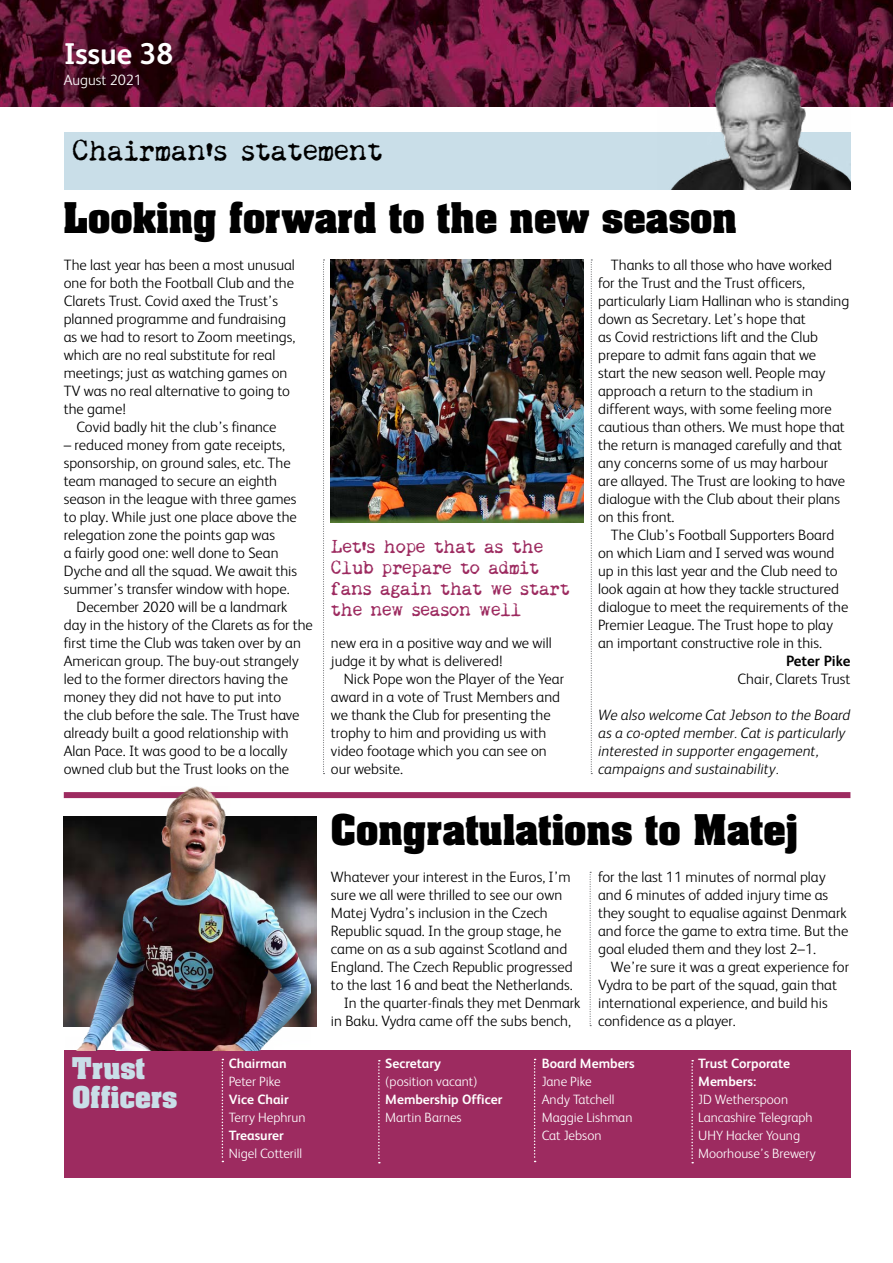
<style>
.page{position:relative;width:893px;height:1263px;background:#fff}
.page>*{position:absolute;margin:0;border:0;box-sizing:border-box;transform-origin:0 0}
.Headline_basic{font:700 36px "Aachen LT";color:#000}
.t1{font:30px "Remington Noiseless";color:#000}
.t2{font:700 30px "FS Albert";color:#fff}
.Basic_Body_text{font:700 25.5px/28.5px "Aachen LT";color:#c9dee8}
.t3{font:19.35px/21px "Remington Noiseless";letter-spacing:-.01em;color:#9d2b60}
.Basic_Body_text-2{font:300 15px/18px "FS Albert";color:#000}
.Body_text_f_o{font:300 15px/18px "FS Albert";color:#000}
.Body_text_f_o-2{font:italic 300 15px/18px "FS Albert";color:#000}
.Byline_end_story{font:300 15px "FS Albert";color:#000}
.t4{font:300 15px "FS Albert";color:#fff}
.Byline_end_story-2{font:700 15px "FS Albert";letter-spacing:-.005em;color:#000}
.Basic_Body_text-3{font:300 13.5px "FS Albert";color:#fff}
.Basic_Body_text-4{font:700 13.5px/18px "FS Albert";color:#fff}
</style>
<div class="page">
<div style="left:64px;top:132px;width:786px;height:57px;background:#c9dee8"></div>
<div style="left:64px;top:792px;width:786px;height:6px;background:#9d2b60"></div>
<img style="left:0;top:0;width:893px;height:106px">
<img style="left:657px;top:55px;width:193px;height:134px">
<div style="left:64px;top:1050px;width:786px;height:128px;background:#9d2b60"></div>
<svg style="left:222px;top:1059px;width:1px;height:103px"></svg>
<svg style="left:378px;top:1060px;width:2px;height:103px"></svg>
<svg style="left:534px;top:1059px;width:2px;height:103px"></svg>
<svg style="left:691px;top:1060px;width:2px;height:103px"></svg>
<img style="left:331px;top:259px;width:252px;height:263px">
<img style="left:64px;top:816px;width:252px;height:210px">
<img style="left:65px;top:786px;width:245px;height:264px">
<svg style="left:323px;top:259px;width:2px;height:515px"></svg>
<svg style="left:591px;top:259px;width:1px;height:515px"></svg>
<svg style="left:590px;top:872px;width:1px;height:154px"></svg>
<p class="t2" style="left:64px;top:36px;width:111px">Issue 38</p>
<p class="t4" style="left:64px;top:71px;width:80px">August 2021</p>
<p class="t1" style="left:72px;top:137px;width:312px">Chairman’s statement</p>
<p class="Headline_basic" style="left:64px;top:192px;width:675px">Looking forward to the new season</p>
<p class="Body_text_f_o" style="left:64px;top:256px;width:233px">The last year has been a most unusual one for both the Football Club and the Clarets Trust. Covid axed the Trust’s planned programme and fundraising as we had to resort to Zoom meetings, which are no real substitute for real meetings; just as watching games on TV was no real alternative to going to the game!</p>
<p class="Basic_Body_text-2" style="left:77px;top:418px;width:202px">Covid badly hit the club’s finance</p>
<p class="Basic_Body_text-2" style="left:64px;top:436px;width:235px">– reduced money from gate receipts, sponsorship, on ground sales, etc. The team managed to secure an eighth season in the league with three games to play. While just one place above the relegation zone the points gap was<br>a fairly good one: well done to Sean Dyche and all the squad. We await this summer’s transfer window with hope.</p>
<p class="Basic_Body_text-2" style="left:64px;top:598px;width:251px;text-indent:13px">December 2020 will be a landmark day in the history of the Clarets as for the first time the Club was taken over by an American group. The buy-out strangely led to the former directors having the money they did not have to put into<br>the club before the sale. The Trust have already built a good relationship with Alan Pace. It was good to be a locally owned club but the Trust looks on the</p>
<p class="Basic_Body_text-2" style="left:598px;top:256px;width:253px;text-indent:13px">Thanks to all those who have worked for the Trust and the Trust officers, particularly Liam Hallinan who is standing down as Secretary. Let’s hope that<br>as Covid restrictions lift and the Club prepare to admit fans again that we<br>start the new season well. People may approach a return to the stadium in different ways, with some feeling more cautious than others. We must hope that the return is managed carefully and that any concerns some of us may harbour are allayed. The Trust are looking to have dialogue with the Club about their plans on this front.</p>
<p class="Basic_Body_text-2" style="left:598px;top:526px;width:252px;text-indent:13px">The Club’s Football Supporters Board on which Liam and I served was wound up in this last year and the Club need to look again at how they tackle structured dialogue to meet the requirements of the Premier League. The Trust hope to play an important constructive role in this.</p>
<p class="Byline_end_story-2" style="left:786px;top:652px;width:66px">Peter Pike</p>
<p class="Byline_end_story" style="left:737px;top:670px;width:114px">Chair, Clarets Trust</p>
<p class="Body_text_f_o-2" style="left:598px;top:706px;width:254px">We also welcome Cat Jebson to the Board as a co-opted member. Cat is particularly interested in supporter engagement, campaigns and sustainability.</p>
<p class="t3" style="left:331px;top:538px;width:240px">Let’s hope that as the<br>Club prepare to admit fans again that we start the new season well</p>
<p class="Basic_Body_text-2" style="left:331px;top:634px;width:222px">new era in a positive way and we will judge it by what is delivered!</p>
<p class="Basic_Body_text-2" style="left:331px;top:670px;width:235px;text-indent:13px">Nick Pope won the Player of the Year award in a vote of Trust Members and we thank the Club for presenting the trophy to him and providing us with video footage which you can see on our website.</p>
<p class="Basic_Body_text" style="left:72px;top:1054px;width:107px">Trust<br>Officers</p>
<p class="Basic_Body_text-4" style="left:229px;top:1055px;width:59px">Chairman</p>
<p class="Basic_Body_text-3" style="left:229px;top:1074px;width:53px">Peter Pike</p>
<p class="Basic_Body_text-4" style="left:229px;top:1091px;width:61px">Vice Chair</p>
<p class="Basic_Body_text-3" style="left:229px;top:1110px;width:78px">Terry Hephrun</p>
<p class="Basic_Body_text-4" style="left:229px;top:1127px;width:57px">Treasurer</p>
<p class="Basic_Body_text-3" style="left:229px;top:1146px;width:75px">Nigel Cotterill</p>
<p class="Headline_basic" style="left:331px;top:804px;width:469px">Congratulations to Matej</p>
<p class="Body_text_f_o" style="left:331px;top:868px;width:243px">Whatever your interest in the Euros, I’m sure we all were thrilled to see our own Matej Vydra’s inclusion in the Czech Republic squad. In the group stage, he came on as a sub against Scotland and England. The Czech Republic progressed to the last 16 and beat the Netherlands.</p>
<p class="Basic_Body_text-2" style="left:331px;top:994px;width:251px;text-indent:13px">In the quarter-finals they met Denmark in Baku. Vydra came off the subs bench,</p>
<p class="Basic_Body_text-2" style="left:598px;top:868px;width:252px">for the last 11 minutes of normal play and 6 minutes of added injury time as they sought to equalise against Denmark and force the game to extra time. But the goal eluded them and they lost 2–1.</p>
<p class="Basic_Body_text-2" style="left:598px;top:958px;width:252px;text-indent:13px">We’re sure it was a great experience for Vydra to be part of the squad, gain that international experience, and build his confidence as a player.</p>
<p class="Basic_Body_text-4" style="left:385px;top:1055px;width:57px">Secretary</p>
<p class="Basic_Body_text-3" style="left:385px;top:1074px;width:94px">(position vacant)</p>
<p class="Basic_Body_text-4" style="left:385px;top:1091px;width:119px">Membership Officer</p>
<p class="Basic_Body_text-3" style="left:385px;top:1110px;width:78px">Martin Barnes</p>
<p class="Basic_Body_text-4" style="left:542px;top:1055px;width:95px">Board Members</p>
<p class="Basic_Body_text-3" style="left:542px;top:1074px;width:52px">Jane Pike</p>
<p class="Basic_Body_text-3" style="left:542px;top:1092px;width:74px">Andy Tatchell</p>
<p class="Basic_Body_text-3" style="left:542px;top:1110px;width:92px">Maggie Lishman</p>
<p class="Basic_Body_text-3" style="left:542px;top:1128px;width:61px">Cat Jebson</p>
<p class="Basic_Body_text-4" style="left:698px;top:1055px;width:93px">Trust Corporate<br>Members:</p>
<p class="Basic_Body_text-3" style="left:698px;top:1092px;width:91px">JD Wetherspoon</p>
<p class="Basic_Body_text-3" style="left:698px;top:1110px;width:116px">Lancashire Telegraph</p>
<p class="Basic_Body_text-3" style="left:698px;top:1128px;width:103px">UHY Hacker Young</p>
<p class="Basic_Body_text-3" style="left:698px;top:1146px;width:119px">Moorhouse’s Brewery</p>
</div>
